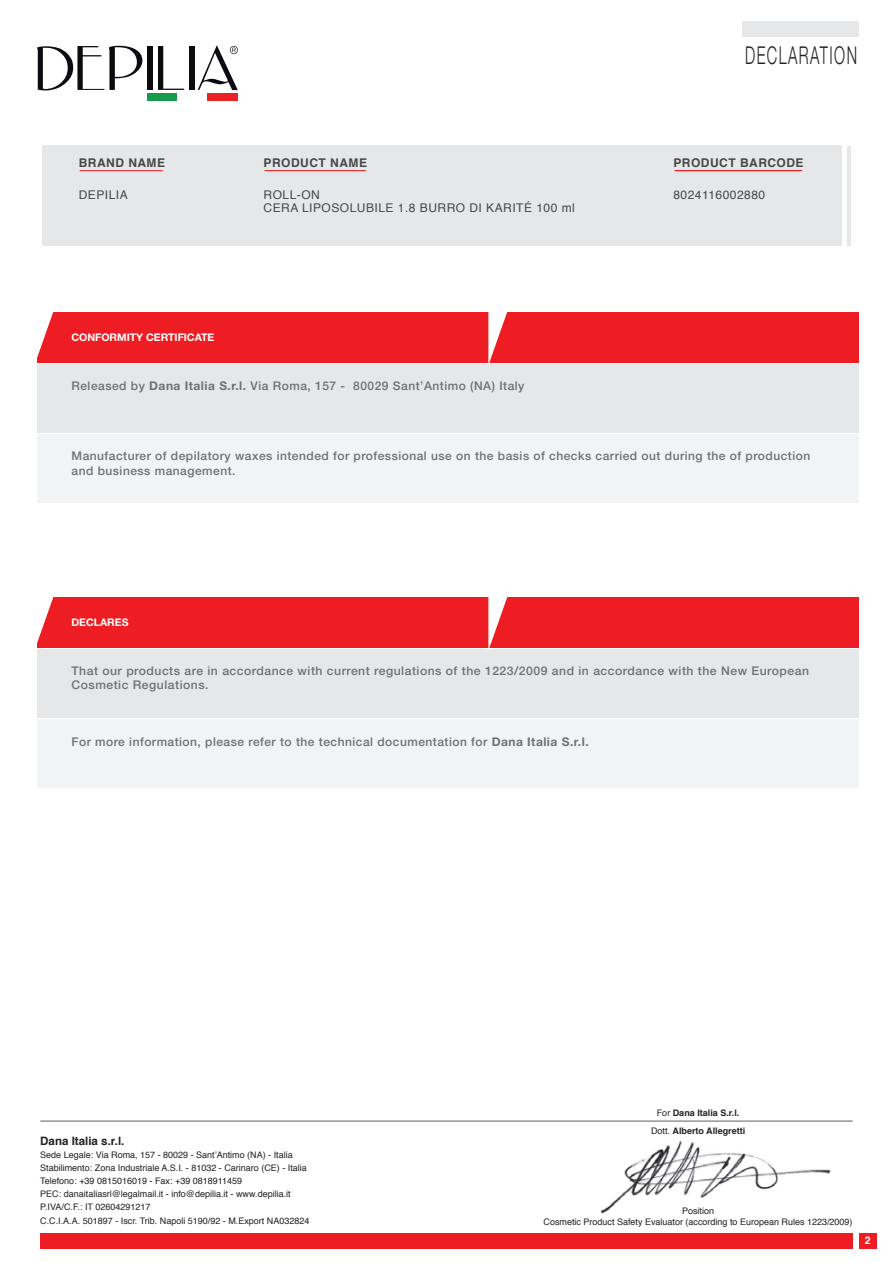
<style>
.page{position:relative;width:893px;height:1263px;background:#fff}
.page>*{position:absolute;margin:0;border:0;box-sizing:border-box;transform-origin:0 0}
.t1{font:300 24.6px "Helvetica Neue LT Std";letter-spacing:.095em;color:#231f20;scale:.6 1}
.t2{font:500 12px/14.4px "Helvetica Neue LT Std";letter-spacing:.04em;color:#6f7073}
.t3{font:12px/13px "Helvetica";letter-spacing:.04em;color:#464748}
.t4{font:700 12px "Helvetica";letter-spacing:.04em;color:#464748}
.t5{font:700 11.55px "Helvetica";color:#231f20}
.t6{font:700 10.5px "Helvetica Neue LT Std";color:#fff}
.t7{font:700 10.5px "Helvetica";color:#fff}
.t8{font:9px/13px "Helvetica";color:#231f20}
.t9{font:700 9px/18.5px "Helvetica";color:#231f20;text-align:center}
.s1{font-weight:700}
.s2{font-weight:400}
</style>
<div class="page">
<svg style="left:37px;top:46px;width:105px;height:44px"></svg>
<div style="left:147px;top:46px;width:5px;height:44px;background:#0e0b10"></div>
<svg style="left:158px;top:46px;width:26px;height:44px"></svg>
<div style="left:189px;top:46px;width:5px;height:44px;background:#0e0b10"></div>
<svg style="left:198px;top:45px;width:40px;height:45px"></svg>
<div style="left:147px;top:94px;width:31px;height:7px;background:#169a4b"></div>
<div style="left:208px;top:94px;width:30px;height:7px;background:#ea2125"></div>
<img style="left:600px;top:1140px;width:231px;height:74px">
<div style="left:40px;top:1233px;width:813px;height:16px;background:#ee1d23"></div>
<hr style="left:40px;top:1120px;width:813px;height:2px;background:#939598">
<div style="left:742px;top:21px;width:117px;height:16px;background:#e6e7e9"></div>
<div style="left:859px;top:1233px;width:18px;height:16px;background:#ee1d23"></div>
<div style="left:37px;top:312px;width:822px;height:51px;background:#ee1d23"></div>
<div style="left:37px;top:364px;width:822px;height:69px;background:#e6e7e9"></div>
<div style="left:37px;top:434px;width:822px;height:69px;background:#f2f3f4"></div>
<svg style="left:488px;top:312px;width:19px;height:51px"></svg>
<svg style="left:37px;top:312px;width:17px;height:46px"></svg>
<div style="left:37px;top:597px;width:822px;height:51px;background:#ee1d23"></div>
<div style="left:37px;top:649px;width:822px;height:69px;background:#e6e7e9"></div>
<div style="left:37px;top:719px;width:822px;height:69px;background:#f2f3f4"></div>
<svg style="left:488px;top:597px;width:20px;height:51px"></svg>
<svg style="left:37px;top:597px;width:17px;height:46px"></svg>
<div style="left:43px;top:146px;width:799px;height:100px;background:#e6e7e9"></div>
<hr style="left:847px;top:146px;width:4px;height:99px;background:#e6e7e9">
<hr style="left:675px;top:170px;width:127px;height:1px;background:#ea2125">
<hr style="left:265px;top:170px;width:101px;height:1px;background:#ea2125">
<hr style="left:80px;top:170px;width:83px;height:1px;background:#ea2125">
<p class="t4" style="left:79px;top:153px;width:88px">BRAND NAME</p>
<p class="t3" style="left:79px;top:188px;width:50px">DEPILIA</p>
<p class="t6" style="left:72px;top:330px;width:144px">CONFORMITY CERTIFICATE</p>
<p class="t4" style="left:264px;top:153px;width:105px">PRODUCT NAME</p>
<p class="t3" style="left:264px;top:188px;width:313px">ROLL-ON<br>CERA LIPOSOLUBILE 1.8 BURRO DI KARITÉ 100 ml</p>
<p class="t2" style="left:72px;top:378px;width:454px">Released by <span class="s1">Dana Italia S.r.l.</span> Via Roma, 157 - 80029 Sant’Antimo (NA) Italy</p>
<h1 class="t1" style="left:745px;top:40px;width:188px">DECLARATION</h1>
<p class="t4" style="left:673px;top:153px;width:132px">PRODUCT BARCODE</p>
<p class="t3" style="left:673px;top:188px;width:93px">8024116002880</p>
<p class="t2" style="left:72px;top:449px;width:740px">Manufacturer of depilatory waxes intended for professional use on the basis of checks carried out during the of production and business management.</p>
<p class="t6" style="left:72px;top:616px;width:58px">DECLARES</p>
<p class="t2" style="left:72px;top:663px;width:739px">That our products are in accordance with current regulations of the 1223/2009 and in accordance with the New European<br>Cosmetic Regulations.</p>
<p class="t2" style="left:72px;top:734px;width:519px">For more information, please refer to the technical documentation for <span class="s1">Dana Italia S.r.l.</span></p>
<p class="t5" style="left:40px;top:1132px;width:86px">Dana Italia s.r.l.</p>
<p class="t8" style="left:40px;top:1149px;width:271px">Sede Legale: Via Roma, 157 - 80029 - Sant’Antimo (NA) - Italia Stabilimento: Zona Industriale A.S.I. - 81032 - Carinaro (CE) - Italia Telefono: +39 0815016019 - Fax: +39 0818911459<br>PEC: danaitaliasrl@legalmail.it - info@depilia.it - www.depilia.it P.IVA/C.F.: IT 02604291217<br>C.C.I.A.A. 501897 - Iscr. Trib. Napoli 5190/92 - M.Export NA032824</p>
<p class="t9" style="left:651px;top:1103px;width:96px"><span class="s2">For</span> Dana Italia S.r.l.<br><span class="s2">Dott.</span> Alberto Allegretti</p>
<p class="t8" style="left:543px;top:1206px;width:311px;line-height:10.5px;text-align:center">Position<br>Cosmetic Product Safety Evaluator (according to European Rules 1223/2009)</p>
<p class="t7" style="left:865px;top:1232px;width:7px">2</p>
</div>
